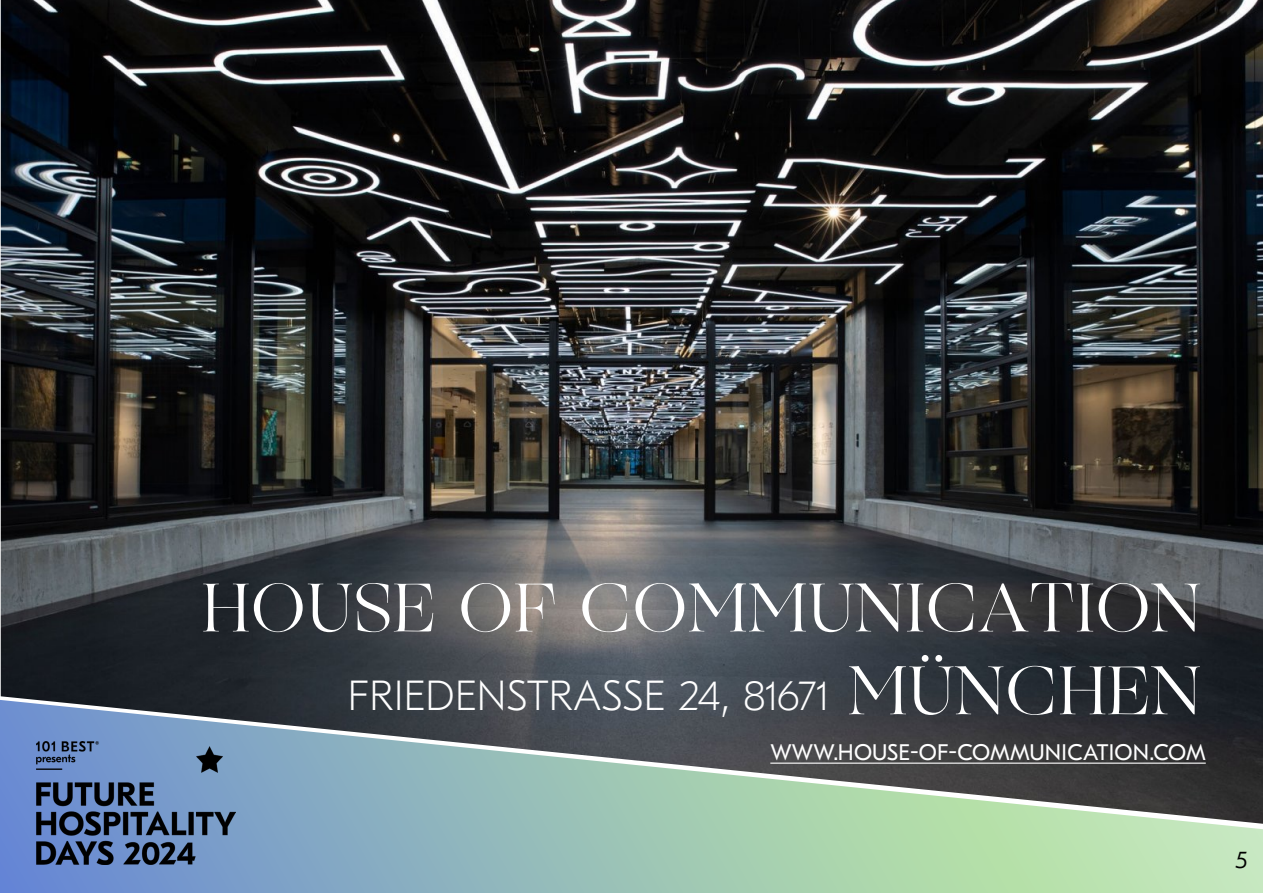
<style>
.page{position:relative;width:1263px;height:893px;background:#fff}
.page>*{position:absolute;margin:0;border:0;box-sizing:border-box;transform-origin:0 0}
.t1{font:69px "Ogg";letter-spacing:.015em;color:#fff}
.t2{font:100 42px "GT Eesti Pro Text";letter-spacing:.01em;color:#fff}
.t3{font:300 24px "GT Eesti Pro Text";color:#000}
.t4{font:22.5px "GT Eesti Pro Text";letter-spacing:.01em;color:#fff}
.s1{font-family:"Ogg";font-weight:400;font-size:69px}
</style>
<div class="page">
<svg style="left:0;top:694px;width:1263px;height:199px;background:#9ec4b9"></svg>
<img style="left:36px;top:824px;width:200px;height:41px">
<img style="left:1px;top:0;width:1262px;height:824px">
<hr style="left:770px;top:763px;width:436px;height:1px;background:#fff">
<h1 class="t1" style="left:202px;top:561px;width:1000px">HOUSE OF COMMUNICATION</h1>
<h2 class="t2" style="left:348px;top:673px;width:854px">FRIEDENSTRASSE 24, 81671 <span class="s1">MÜNCHEN</span></h2>
<p class="t4" style="left:770px;top:740px;width:437px">WWW.HOUSE-OF-COMMUNICATION.COM</p>
<p class="t3" style="left:1235px;top:846px;width:13px">5</p>
</div>
